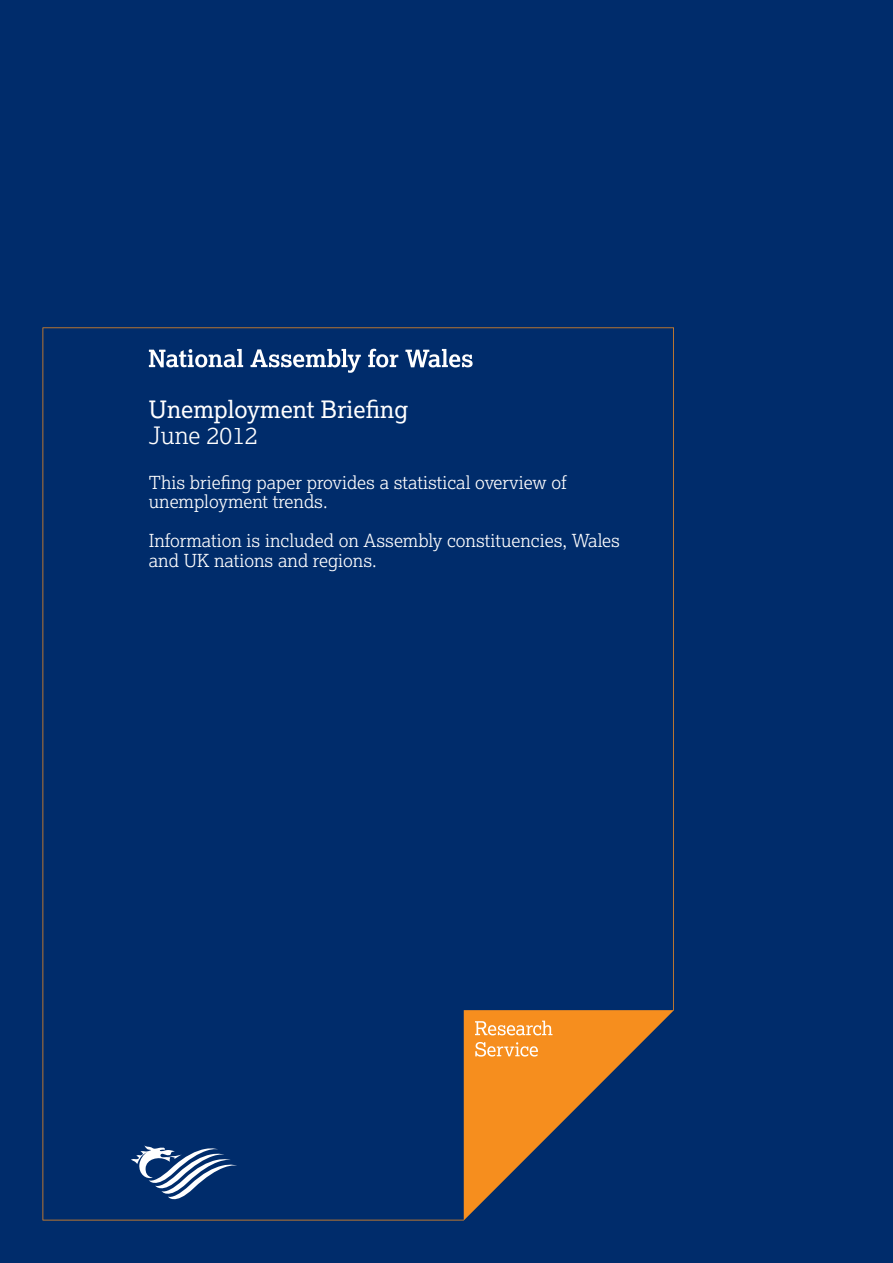
<style>
.page{position:relative;width:893px;height:1263px;background:#002c6b}
.page>*{position:absolute;margin:0;border:0;box-sizing:border-box;transform-origin:0 0}
.t1{font:24px "Cynulliad Serif";color:#fff}
.t2{font:24px "Cynulliad Serif Lt";color:#fff}
.t3{font:18px/19.5px "Cynulliad Serif Lt";color:#fff}
</style>
<div class="page">
<svg style="left:43px;top:327px;width:631px;height:893px"></svg>
<svg style="left:149px;top:349px;width:324px;height:24px"></svg>
<svg style="left:475px;top:1021px;width:77px;height:14px"></svg>
<svg style="left:475px;top:1042px;width:63px;height:14px"></svg>
<p class="t1" style="left:149px;top:394px;width:261px">Unemployment Briefing</p>
<p class="t2" style="left:149px;top:420px;width:111px">June 2012</p>
<p class="t3" style="left:149px;top:472px;width:419px">This briefing paper provides a statistical overview of unemployment trends.</p>
<p class="t3" style="left:149px;top:531px;width:473px">Information is included on Assembly constituencies, Wales and UK nations and regions.</p>
</div>
